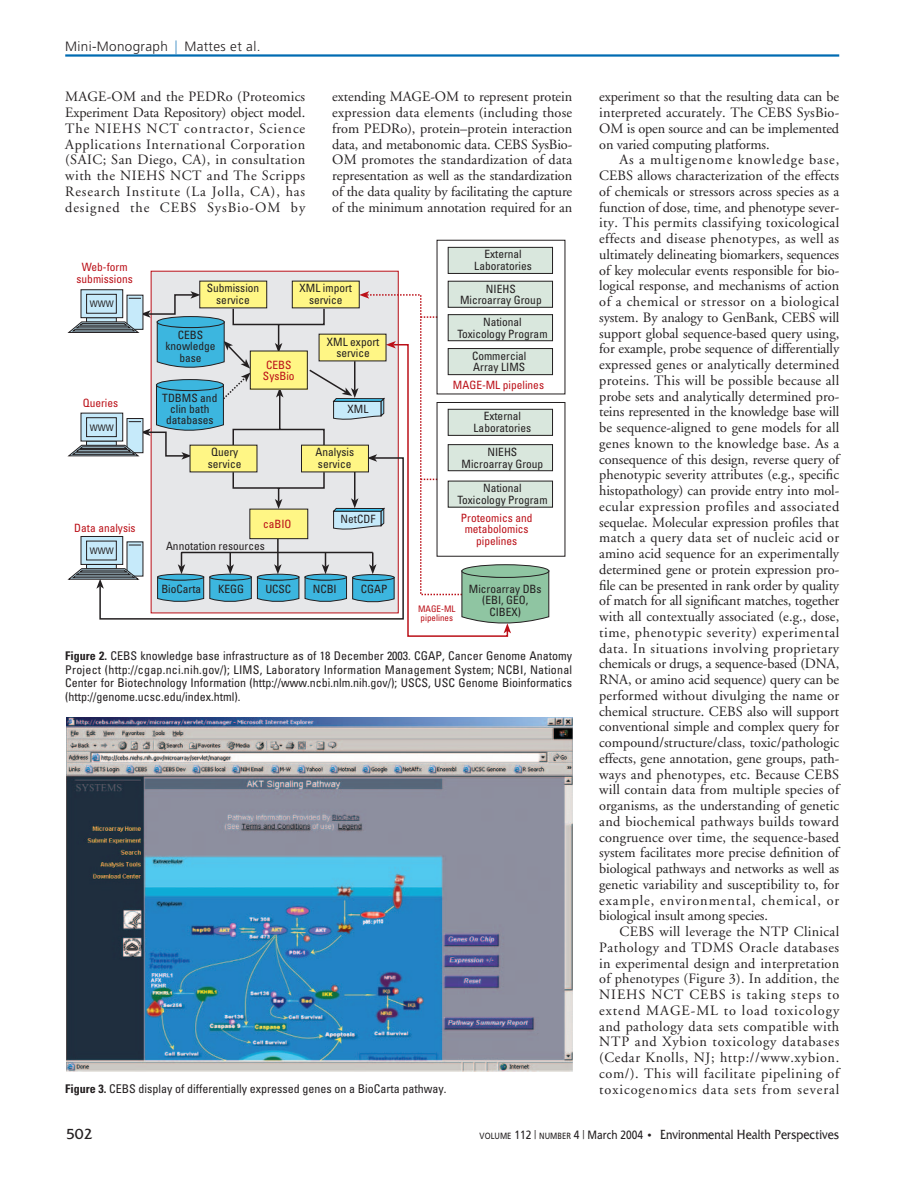
<style>
.page{position:relative;width:918px;height:1188px;background:#fff}
.page>*{position:absolute;margin:0;border:0;box-sizing:border-box;transform-origin:0 0}
.t1{font:15px "Friz Quadrata IT Cby BT";color:#231f20}
.t2{font:14.25px/15.8px "Adobe Garamond";letter-spacing:-.01em;color:#231f20;text-align:justify}
.t3{font:13.5px "Friz Quadrata IT Cby BT";color:#231f20;scale:.85 1}
.t4{font:300 13.5px "Frutiger";letter-spacing:.025em;color:#231f20}
.t5{font:condensed 12px/13.5px "Univers";color:#231f20;text-align:justify}
.t6{font:condensed 11.4px/11.4px "Univers";color:#231f20;text-align:center}
.t7{font:condensed 11.4px/11.4px "Univers";color:#bb1018;text-align:center}
.t8{font:condensed 9px/9px "Univers";color:#bb1018}
.t9{font:condensed 9px "Univers";color:#231f20}
.s1{font-size:18px;color:#006bb2}
.s2{font-weight:700}
.s3{font-family:"Frutiger";font-size:9px}
.s4{font-family:"Frutiger";font-size:12px}
.s5{font-family:"Frutiger";font-weight:300;font-size:12px}
.s6{font-size:10.5px}
</style>
<div class="page">
<hr style="left:65px;top:54px;width:774px;height:3px;background:#006bb2">
<svg style="left:68px;top:239px;width:498px;height:398px"></svg>
<div style="left:462px;top:565px;width:87px;height:12px;background:#8fc5a2;border-radius:50%"></div>
<div style="left:461px;top:564px;width:88px;height:14px;border:1px solid #231f20;border-radius:50%"></div>
<img style="left:66px;top:717px;width:507px;height:354px">
<p class="t4" style="left:65px;top:41px;width:197px">Mini-Monograph <span class="s1">|</span> Mattes et al.</p>
<p class="t2" style="left:65px;top:90px;width:242px">MAGE-OM and the PEDRo (Proteomics Experiment Data Repository) object model.<br>The NIEHS NCT contractor, Science Applications International Corporation (SAIC; San Diego, CA), in consultation with the NIEHS NCT and The Scripps Research Institute (La Jolla, CA), has designed the CEBS SysBio-OM by</p>
<p class="t2" style="left:332px;top:90px;width:242px">extending MAGE-OM to represent protein expression data elements (including those from PEDRo), protein–protein interaction data, and metabonomic data. CEBS SysBio-OM promotes the standardization of data representation as well as the standardization of the data quality by facilitating the capture of the minimum annotation required for an</p>
<p class="t2" style="left:599px;top:90px;width:241px">experiment so that the resulting data can be interpreted accurately. The CEBS SysBio-OM is open source and can be implemented on varied computing platforms.</p>
<p class="t2" style="left:599px;top:153px;width:242px;text-indent:20px">As a multigenome knowledge base, CEBS allows characterization of the effects of chemicals or stressors across species as a function of dose, time, and phenotype sever&shy;ity. This permits classifying toxicological effects and disease phenotypes, as well as ultimately delineating biomarkers, sequences of key molecular events responsible for bio&shy;logical response, and mechanisms of action of a chemical or stressor on a biological system. By analogy to GenBank, CEBS will support global sequence-based query using, for example, probe sequence of differentially expressed genes or analytically determined proteins. This will be possible because all probe sets and analytically determined pro&shy;teins represented in the knowledge base will be sequence-aligned to gene models for all genes known to the knowledge base. As a consequence of this design, reverse query of phenotypic severity attributes (e.g., specific histopathology) can provide entry into mol&shy;ecular expression profiles and associated sequelae. Molecular expression profiles that match a query data set of nucleic acid or amino acid sequence for an experimentally determined gene or protein expression pro&shy;file can be presented in rank order by quality of match for all significant matches, together with all contextually associated (e.g., dose, time, phenotypic severity) experimental data. In situations involving proprietary chemicals or drugs, a sequence-based (DNA, RNA, or amino acid sequence) query can be performed without divulging the name or chemical structure. CEBS also will support conventional simple and complex query for compound/structure/class, toxic/pathologic effects, gene annotation, gene groups, path&shy;ways and phenotypes, etc. Because CEBS will contain data from multiple species of organisms, as the understanding of genetic and biochemical pathways builds toward congruence over time, the sequence-based system facilitates more precise definition of biological pathways and networks as well as genetic variability and susceptibility to, for example, environmental, chemical, or biological insult among species.</p>
<p class="t2" style="left:599px;top:925px;width:242px;text-indent:20px">CEBS will leverage the NTP Clinical Pathology and TDMS Oracle databases in experimental design and interpretation of phenotypes (Figure 3). In addition, the NIEHS NCT CEBS is taking steps to extend MAGE-ML to load toxicology and pathology data sets compatible with NTP and Xybion toxicology databases (Cedar Knolls, NJ; http://www.xybion. com/). This will facilitate pipelining of toxicogenomics data sets from several</p>
<p class="t6" style="left:474px;top:250px;width:59px">External<br>Laboratories</p>
<p class="t6" style="left:460px;top:284px;width:83px">NIEHS<br>Microarray Group</p>
<p class="t6" style="left:457px;top:318px;width:92px">National<br>Toxicology Program</p>
<p class="t6" style="left:472px;top:351px;width:56px;text-align:left">Commercial<br>Array LIMS</p>
<p class="t7" style="left:453px;top:380px;width:93px">MAGE-ML pipelines</p>
<p class="t6" style="left:474px;top:412px;width:59px">External<br>Laboratories</p>
<p class="t6" style="left:462px;top:448px;width:83px">NIEHS<br>Microarray Group</p>
<p class="t6" style="left:457px;top:484px;width:92px">National<br>Toxicology Program</p>
<p class="t7" style="left:461px;top:513px;width:73px">Proteomics and metabolomics pipelines</p>
<p class="t7" style="left:77px;top:262px;width:58px">Web-form submissions</p>
<p class="t6" style="left:207px;top:284px;width:54px">Submission service</p>
<p class="t6" style="left:300px;top:284px;width:54px">XML import service</p>
<p class="t6" style="left:327px;top:337px;width:54px">XML export service</p>
<p class="t7" style="left:263px;top:360px;width:33px;text-align:left">CEBS<br>SysBio</p>
<p class="t6" style="left:348px;top:405px;width:22px">XML</p>
<p class="t6" style="left:208px;top:448px;width:35px;text-align:left">Query service</p>
<p class="t6" style="left:315px;top:448px;width:40px;text-align:left">Analysis service</p>
<p class="t9" style="left:90px;top:301px;width:26px">WWW</p>
<p class="t6" style="left:166px;top:330px;width:52px">CEBS knowledge base</p>
<p class="t6" style="left:162px;top:393px;width:57px">TDBMS and clin bath databases</p>
<p class="t7" style="left:83px;top:399px;width:37px">Queries</p>
<p class="t9" style="left:90px;top:424px;width:26px">WWW</p>
<p class="t6" style="left:341px;top:515px;width:36px">NetCDF</p>
<p class="t7" style="left:263px;top:520px;width:30px">caBIO</p>
<p class="t7" style="left:74px;top:524px;width:63px">Data analysis</p>
<p class="t6" style="left:166px;top:541px;width:100px">Annotation resources</p>
<p class="t6" style="left:161px;top:584px;width:41px">BioCarta</p>
<p class="t6" style="left:218px;top:584px;width:27px">KEGG</p>
<p class="t6" style="left:265px;top:584px;width:27px">UCSC</p>
<p class="t6" style="left:313px;top:584px;width:26px">NCBI</p>
<p class="t6" style="left:361px;top:584px;width:28px">CGAP</p>
<p class="t9" style="left:90px;top:548px;width:26px">WWW</p>
<p class="t6" style="left:469px;top:584px;width:74px">Microarray DBs (EBI, GEO,<br>CIBEX)</p>
<p class="t8" style="left:418px;top:605px;width:39px">MAGE-ML pipelines</p>
<p class="t5" style="left:65px;top:650px;width:508px"><span class="s2">Figure 2.</span> CEBS knowledge base infrastructure as of 18 December 2003. CGAP, Cancer Genome Anatomy Project (http://cgap.nci.nih.gov/); LIMS, Laboratory Information Management System; NCBI, National Center for Biotechnology Information (http://www.ncbi.nlm.nih.gov/); USCS, USC Genome Bioinformatics (http://genome.ucsc.edu/index.html).</p>
<p class="t5" style="left:65px;top:1083px;width:383px"><span class="s2">Figure 3.</span> CEBS display of differentially expressed genes on a BioCarta pathway.</p>
<p class="t1" style="left:66px;top:1128px;width:28px">502</p>
<p class="t3" style="left:480px;top:1129px;width:425px"><span class="s3">VOLUME</span> <span class="s4">112</span> <span class="s5">|</span> <span class="s3">NUMBER</span> <span class="s4">4</span> <span class="s5">|</span> <span class="s4">March 2004</span> <span class="s6">•</span> Environmental Health Perspectives</p>
</div>
